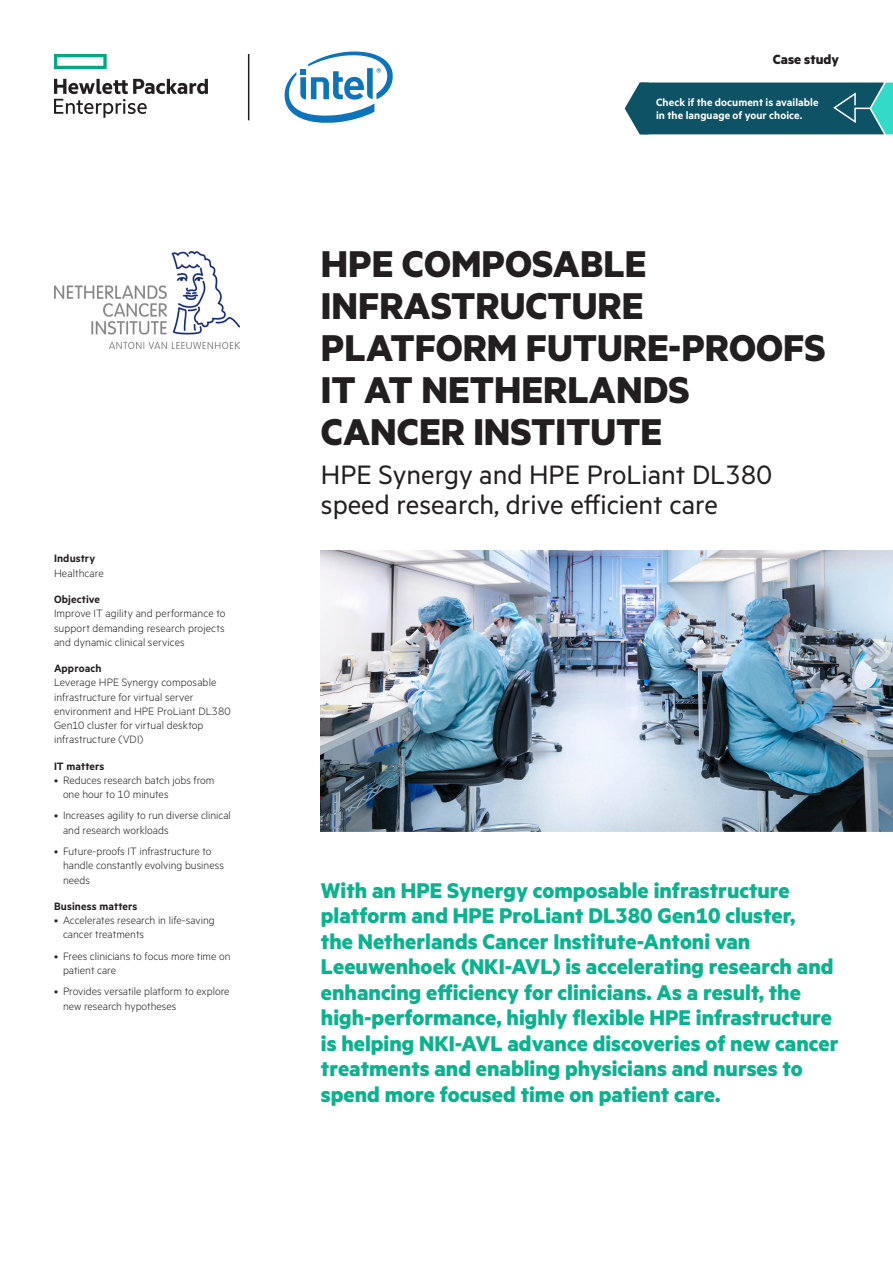
<style>
.page{position:relative;width:893px;height:1263px;background:#fff}
.page>*{position:absolute;margin:0;border:0;box-sizing:border-box;transform-origin:0 0}
.Headline_MetricHPE_B{font:700 42px/42px "Metric HPE";color:#231f20}
.Cover_Subhead_Metric{font:30px/30px "Metric HPE";color:#231f20}
.Intro_text_MetricHPE{font:700 24px/25.5px "Metric HPE";color:#0ab38d}
.t1{font:700 15px "Metric HPE";color:#231f20}
.Sidebar_text_last_Me{font:300 12px/14.2px "Metric HPE";color:#231f20}
.Sidebar_header_Metri{font:600 12px/13.5px "Metric HPE";letter-spacing:.005em;color:#fff}
.Sidebar_header_Metri-2{font:600 12px "Metric HPE";letter-spacing:.01em;color:#231f20}
</style>
<div class="page">
<svg style="left:625px;top:83px;width:268px;height:51px;background:#196070"></svg>
<img style="left:321px;top:550px;width:572px;height:281px">
<hr style="left:248px;top:54px;width:1px;height:66px;background:#231f20">
<svg style="left:54px;top:54px;width:53px;height:15px"></svg>
<svg style="left:54px;top:79px;width:154px;height:39px"></svg>
<svg style="left:284px;top:51px;width:109px;height:72px"></svg>
<img style="left:54px;top:252px;width:185px;height:96px">
<p class="Sidebar_header_Metri-2" style="left:54px;top:552px;width:43px">Industry</p>
<p class="Sidebar_text_last_Me" style="left:54px;top:565px;width:51px">Healthcare</p>
<p class="Sidebar_header_Metri-2" style="left:54px;top:592px;width:48px">Objective</p>
<p class="Sidebar_text_last_Me" style="left:54px;top:606px;width:173px;text-align:justify">Improve IT agility and performance to support demanding research projects and dynamic clinical services</p>
<p class="Sidebar_header_Metri-2" style="left:54px;top:661px;width:49px">Approach</p>
<p class="Sidebar_text_last_Me" style="left:54px;top:675px;width:178px">Leverage HPE Synergy composable infrastructure for virtual server environment and HPE ProLiant DL380<br>Gen10 cluster for virtual desktop infrastructure (VDI)</p>
<p class="Sidebar_header_Metri-2" style="left:54px;top:759px;width:52px">IT matters</p>
<p class="Sidebar_text_last_Me" style="left:63px;top:772px;width:153px;text-indent:-9px">• Reduces research batch jobs from one hour to 10 minutes</p>
<p class="Sidebar_text_last_Me" style="left:63px;top:808px;width:169px;text-indent:-9px">• Increases agility to run diverse clinical and research workloads</p>
<p class="Sidebar_text_last_Me" style="left:63px;top:844px;width:162px;text-indent:-9px">• Future-proofs IT infrastructure to handle constantly evolving business needs</p>
<p class="Sidebar_header_Metri-2" style="left:54px;top:899px;width:85px">Business matters</p>
<p class="Sidebar_text_last_Me" style="left:63px;top:913px;width:153px;text-indent:-9px">• Accelerates research in life-saving cancer treatments</p>
<p class="Sidebar_text_last_Me" style="left:63px;top:948px;width:169px;text-indent:-9px">• Frees clinicians to focus more time on patient care</p>
<p class="Sidebar_text_last_Me" style="left:63px;top:984px;width:168px;text-indent:-9px">• Provides versatile platform to explore new research hypotheses</p>
<p class="t1" style="left:773px;top:50px;width:68px">Case study</p>
<p class="Sidebar_header_Metri" style="left:656px;top:95px;width:164px">Check if the document is available in the language of your choice.</p>
<p class="Headline_MetricHPE_B" style="left:321px;top:241px;width:506px">HPE COMPOSABLE<br>INFRASTRUCTURE<br>PLATFORM FUTURE-PROOFS<br>IT AT NETHERLANDS<br>CANCER INSTITUTE</p>
<p class="Cover_Subhead_Metric" style="left:321px;top:458px;width:453px">HPE Synergy and HPE ProLiant DL380 speed research, drive efficient care</p>
<p class="Intro_text_MetricHPE" style="left:321px;top:876px;width:519px">With an HPE Synergy composable infrastructure platform and HPE ProLiant DL380 Gen10 cluster,<br>the Netherlands Cancer Institute-Antoni van Leeuwenhoek (NKI-AVL) is accelerating research and enhancing efficiency for clinicians. As a result, the high-performance, highly flexible HPE infrastructure is helping NKI-AVL advance discoveries of new cancer treatments and enabling physicians and nurses to spend more focused time on patient care.</p>
</div>
